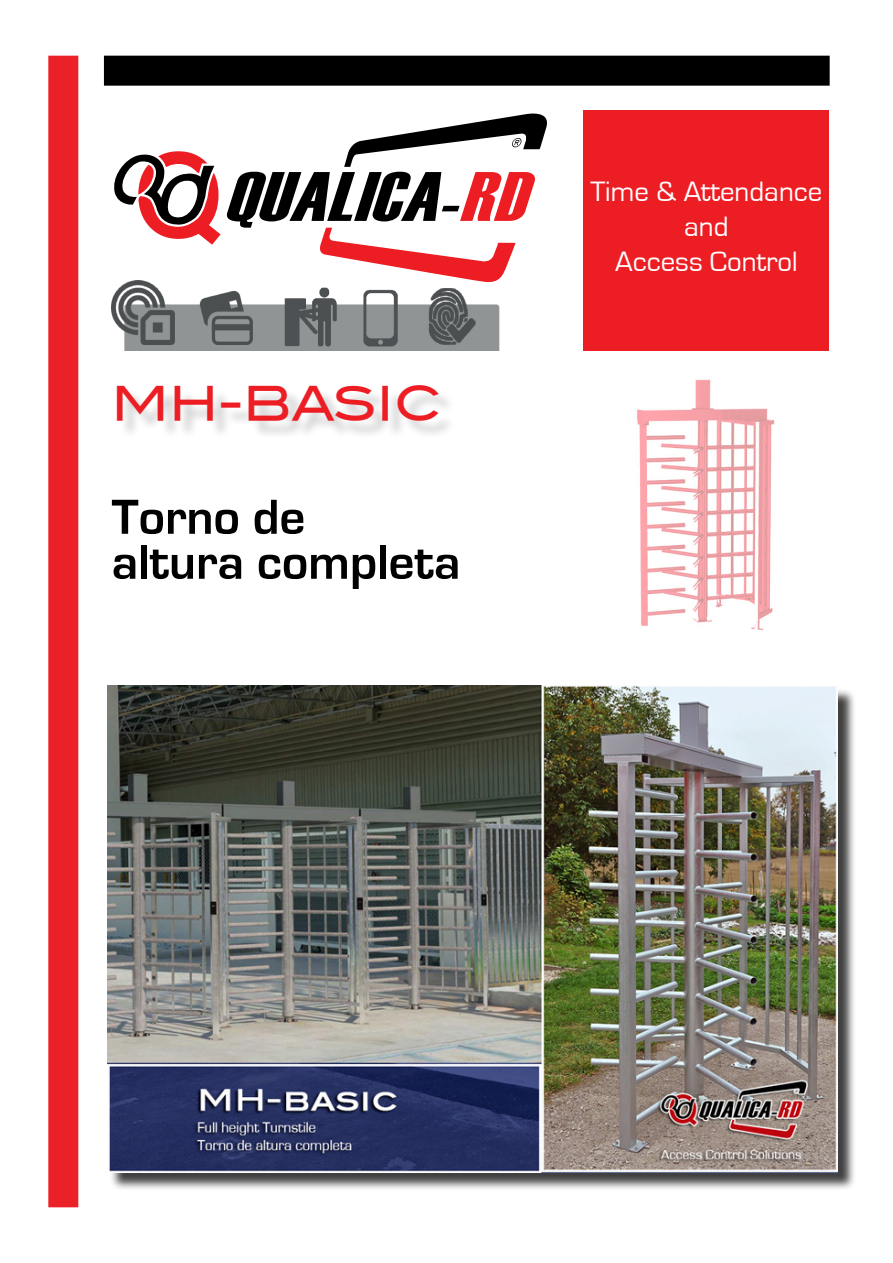
<style>
.page{position:relative;width:893px;height:1263px;background:#fff}
.page>*{position:absolute;margin:0;border:0;box-sizing:border-box;transform-origin:0 0}
.t1{font:700 51px/45px "Eurostile";color:#000}
.t2{font:46.5px "Blair Md ITCTT Medium";color:#ed1d24}
.t3{font:28.95px/34.7px "Eurostile";color:#fff;text-align:center}
</style>
<div class="page">
<img style="left:636px;top:379px;width:139px;height:252px">
<div style="left:104px;top:56px;width:726px;height:30px;background:#000"></div>
<div style="left:48px;top:56px;width:30px;height:1151px;background:#ec2027"></div>
<div style="left:110px;top:688px;width:746px;height:503px;background:#000;opacity:.75"></div>
<img style="left:107px;top:686px;width:731px;height:486px">
<img style="left:112px;top:284px;width:387px;height:67px">
<svg style="left:114px;top:113px;width:433px;height:171px"></svg>
<div style="left:584px;top:111px;width:245px;height:240px;background:#ed1d24"></div>
<div style="left:119px;top:388px;width:337px;height:51px;background:#000;opacity:.2"></div>
<h2 class="t2" style="left:112px;top:375px;width:332px">MH-BASIC</h2>
<h1 class="t1" style="left:112px;top:495px;width:350px">Torno de<br>altura completa</h1>
<p class="t3" style="left:590px;top:175px;width:234px">Time &amp; Attendance and<br>Access Control</p>
</div>
